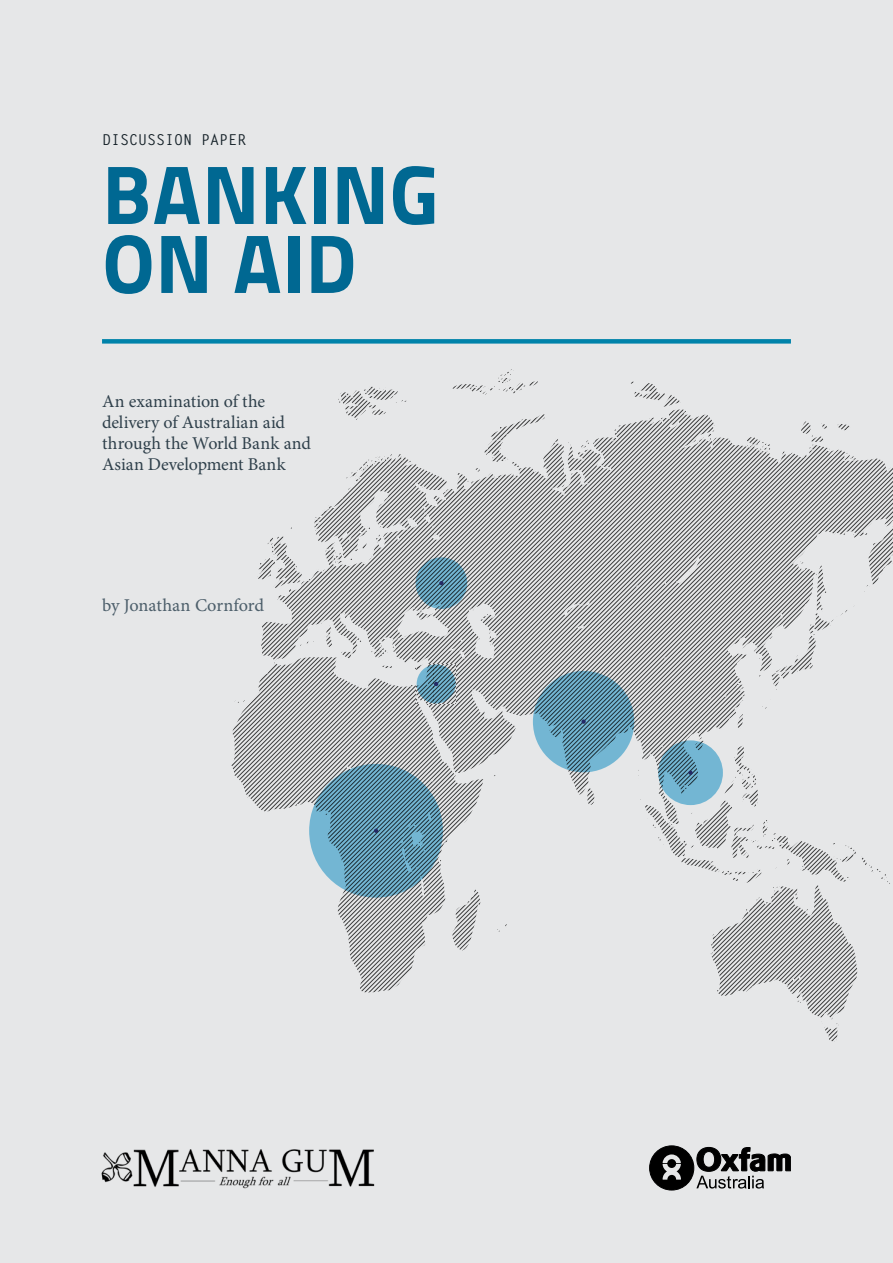
<style>
.page{position:relative;width:893px;height:1263px;background:#e6e7e8}
.page>*{position:absolute;margin:0;border:0;box-sizing:border-box;transform-origin:0 0}
.t1{font:82.5px/69px "Titillium Maps 26 L 999 wt";color:#006892}
.t2{font:18px/21px "Minion Pro";letter-spacing:-.005em;color:#2f404b}
.t3{font:18px "Minion Pro Capt";letter-spacing:-.015em;color:#4d5f6b}
.t4{font:700 15px "Letter Gothic Std";color:#152128}
</style>
<div class="page">
<svg style="left:231px;top:369px;width:662px;height:673px"></svg>
<svg style="left:309px;top:764px;width:134px;height:134px;background:#5b8fa6"></svg>
<svg style="left:374px;top:829px;width:4px;height:4px"></svg>
<svg style="left:417px;top:664px;width:39px;height:39px"></svg>
<svg style="left:434px;top:682px;width:4px;height:4px"></svg>
<svg style="left:416px;top:557px;width:51px;height:52px;background:#588aa0"></svg>
<svg style="left:439px;top:581px;width:5px;height:4px"></svg>
<svg style="left:533px;top:671px;width:101px;height:101px;background:#5d93aa"></svg>
<svg style="left:581px;top:719px;width:5px;height:5px"></svg>
<svg style="left:658px;top:740px;width:65px;height:65px;background:#69a5bf"></svg>
<svg style="left:688px;top:771px;width:5px;height:4px"></svg>
<svg style="left:696px;top:1146px;width:95px;height:42px"></svg>
<div style="left:650px;top:1146px;width:44px;height:44px;background:#000;border-radius:50%"></div>
<div style="left:649px;top:1146px;width:45px;height:44px;border:1px solid #000;border-radius:50%"></div>
<svg style="left:662px;top:1154px;width:19px;height:26px"></svg>
<img style="left:101px;top:1149px;width:274px;height:40px">
<div style="left:102px;top:339px;width:689px;height:5px;background:#0083aa"></div>
<p class="t4" style="left:102px;top:130px;width:145px">DISCUSSION PAP ER</p>
<h1 class="t1" style="left:102px;top:155px;width:338px">BANKING<br>ON AID</h1>
<p class="t2" style="left:102px;top:391px;width:210px">An examination of the delivery of Australian aid through the World Bank and<br>Asian Development Bank</p>
<p class="t3" style="left:102px;top:593px;width:164px">by Jonathan Cornford</p>
</div>
